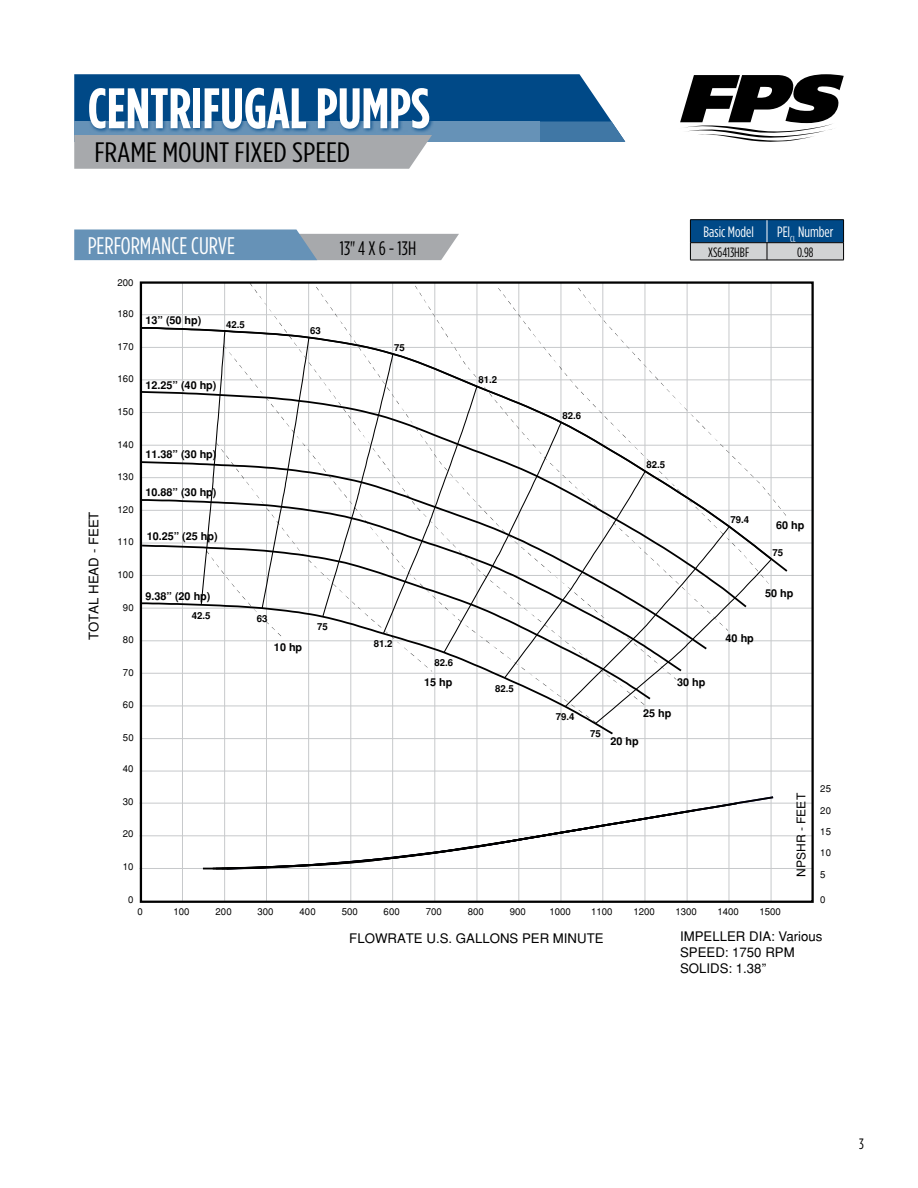
<style>
.page{position:relative;width:918px;height:1188px;background:#fff}
.page>*{position:absolute;margin:0;border:0;box-sizing:border-box;transform-origin:0 0}
.t1{font:700 57px "Gotham Condensed";color:#fff}
.t2{font:28.05px "Gotham Condensed";color:#000;scale:1.18 1}
.t3{font:24px "Gotham Condensed";color:#fff}
.t4{font:19.5px "Gotham Condensed";color:#000}
.t5{font:15px "Gotham Condensed";color:#fff}
.t6{font:15px "Gotham Condensed";color:#000}
.t7{font:13.5px "Gotham Condensed";color:#000}
.t8{font:13.2px/15.9px "Helvetica";color:#000}
.t9{font:12px "Helvetica";color:#000}
.t10{font:700 10.8px "Helvetica";color:#000}
.t11{font:9.6px "Helvetica";color:#000}
.t12{font:700 9.6px "Helvetica";color:#000}
</style>
<div class="page">
<svg style="left:680px;top:74px;width:164px;height:68px"></svg>
<svg style="left:74px;top:74px;width:551px;height:95px"></svg>
<div style="left:87px;top:86px;width:347px;height:47px;background:#004987;opacity:.85"></div>
<hr style="left:139px;top:868px;width:673px;height:1px;background:#c7c9cb">
<hr style="left:139px;top:835px;width:673px;height:1px;background:#c7c9cb">
<hr style="left:141px;top:771px;width:672px;height:1px;background:#c7c9cb">
<hr style="left:141px;top:738px;width:672px;height:1px;background:#c7c9cb">
<hr style="left:729px;top:282px;width:1px;height:619px;background:#c7c9cb">
<hr style="left:141px;top:706px;width:672px;height:1px;background:#c7c9cb">
<hr style="left:687px;top:282px;width:1px;height:619px;background:#c7c9cb">
<hr style="left:141px;top:673px;width:672px;height:1px;background:#c7c9cb">
<hr style="left:645px;top:282px;width:1px;height:619px;background:#c7c9cb">
<hr style="left:141px;top:640px;width:672px;height:1px;background:#c7c9cb">
<hr style="left:602px;top:282px;width:1px;height:619px;background:#c7c9cb">
<hr style="left:141px;top:608px;width:672px;height:1px;background:#c7c9cb">
<hr style="left:561px;top:282px;width:1px;height:619px;background:#c7c9cb">
<hr style="left:141px;top:575px;width:672px;height:1px;background:#c7c9cb">
<hr style="left:518px;top:282px;width:1px;height:619px;background:#c7c9cb">
<hr style="left:141px;top:543px;width:672px;height:1px;background:#c7c9cb">
<hr style="left:477px;top:282px;width:1px;height:619px;background:#c7c9cb">
<hr style="left:141px;top:510px;width:672px;height:1px;background:#c7c9cb">
<hr style="left:434px;top:282px;width:1px;height:619px;background:#c7c9cb">
<hr style="left:141px;top:477px;width:672px;height:1px;background:#c7c9cb">
<hr style="left:392px;top:282px;width:1px;height:619px;background:#c7c9cb">
<hr style="left:141px;top:445px;width:672px;height:1px;background:#c7c9cb">
<hr style="left:350px;top:282px;width:1px;height:619px;background:#c7c9cb">
<hr style="left:141px;top:412px;width:672px;height:1px;background:#c7c9cb">
<hr style="left:308px;top:282px;width:1px;height:619px;background:#c7c9cb">
<hr style="left:141px;top:379px;width:672px;height:1px;background:#c7c9cb">
<hr style="left:266px;top:282px;width:1px;height:619px;background:#c7c9cb">
<hr style="left:141px;top:347px;width:672px;height:1px;background:#c7c9cb">
<hr style="left:224px;top:282px;width:1px;height:619px;background:#c7c9cb">
<hr style="left:141px;top:314px;width:672px;height:1px;background:#c7c9cb">
<hr style="left:182px;top:282px;width:1px;height:619px;background:#c7c9cb">
<hr style="left:139px;top:803px;width:673px;height:1px;background:#c7c9cb">
<hr style="left:771px;top:282px;width:1px;height:619px;background:#c7c9cb">
<svg style="left:201px;top:795px;width:574px;height:75px"></svg>
<svg style="left:139px;top:602px;width:473px;height:134px"></svg>
<svg style="left:200px;top:284px;width:586px;height:450px"></svg>
<svg style="left:140px;top:544px;width:512px;height:157px"></svg>
<svg style="left:74px;top:230px;width:385px;height:30px;background:#86a1b8"></svg>
<hr style="left:690px;top:260px;width:77px;height:1px;background:#000">
<hr style="left:767px;top:260px;width:77px;height:1px;background:#000">
<hr style="left:690px;top:219px;width:77px;height:1px;background:#000">
<hr style="left:767px;top:219px;width:77px;height:1px;background:#000">
<svg style="left:690px;top:220px;width:154px;height:40px;background:#567fa1"></svg>
<hr style="left:690px;top:242px;width:77px;height:1px;background:#000">
<hr style="left:767px;top:242px;width:77px;height:1px;background:#000">
<h1 class="t1" style="left:88px;top:75px;width:343px">CENTRIFUGAL PUMPS</h1>
<h2 class="t2" style="left:94px;top:136px;width:218px">FRAME MOUNT FIXED SPEED</h2>
<h3 class="t3" style="left:88px;top:232px;width:149px">PERFORMANCE CURVE</h3>
<h3 class="t4" style="left:340px;top:237px;width:78px">13" 4 X 6 - 13H</h3>
<p class="t11" style="left:118px;top:277px;width:18px">200</p>
<p class="t11" style="left:118px;top:308px;width:18px">180</p>
<p class="t11" style="left:118px;top:341px;width:18px">170</p>
<p class="t11" style="left:118px;top:373px;width:18px">160</p>
<p class="t11" style="left:118px;top:406px;width:18px">150</p>
<p class="t10" style="left:146px;top:314px;width:57px">13” (50 hp)</p>
<p class="t12" style="left:226px;top:319px;width:20px">42.5</p>
<p class="t10" style="left:146px;top:378px;width:72px">12.25” (40 hp)</p>
<p class="t12" style="left:310px;top:325px;width:12px">63</p>
<p class="t12" style="left:394px;top:342px;width:12px">75</p>
<h3 class="t8" style="left:86px;top:640px;width:130px;rotate:-90deg">TOTAL HEAD - FEET</h3>
<p class="t11" style="left:118px;top:439px;width:18px">140</p>
<p class="t11" style="left:118px;top:471px;width:18px">130</p>
<p class="t11" style="left:118px;top:504px;width:18px">120</p>
<p class="t11" style="left:118px;top:536px;width:18px">110</p>
<p class="t11" style="left:118px;top:569px;width:18px">100</p>
<p class="t11" style="left:123px;top:601px;width:12px">90</p>
<p class="t11" style="left:123px;top:634px;width:12px">80</p>
<p class="t11" style="left:123px;top:667px;width:12px">70</p>
<p class="t11" style="left:123px;top:699px;width:12px">60</p>
<p class="t11" style="left:123px;top:732px;width:12px">50</p>
<p class="t11" style="left:123px;top:763px;width:12px">40</p>
<p class="t10" style="left:146px;top:448px;width:72px">11.38” (30 hp)</p>
<p class="t10" style="left:146px;top:486px;width:72px">10.88” (30 hp)</p>
<p class="t10" style="left:147px;top:530px;width:72px">10.25” (25 hp)</p>
<p class="t10" style="left:146px;top:590px;width:66px">9.38” (20 hp)</p>
<p class="t12" style="left:192px;top:610px;width:20px">42.5</p>
<p class="t12" style="left:257px;top:613px;width:12px">63</p>
<p class="t10" style="left:274px;top:641px;width:30px">10 hp</p>
<p class="t12" style="left:317px;top:621px;width:12px">75</p>
<p class="t12" style="left:374px;top:638px;width:20px">81.2</p>
<p class="t12" style="left:435px;top:657px;width:20px">82.6</p>
<p class="t10" style="left:424px;top:675px;width:30px">15 hp</p>
<p class="t11" style="left:123px;top:796px;width:12px">30</p>
<p class="t11" style="left:123px;top:828px;width:12px">20</p>
<p class="t11" style="left:123px;top:861px;width:12px">10</p>
<p class="t11" style="left:128px;top:894px;width:7px">0</p>
<p class="t12" style="left:478px;top:374px;width:20px">81.2</p>
<p class="t12" style="left:495px;top:683px;width:20px">82.5</p>
<h3 class="t5" style="left:703px;top:223px;width:52px">Basic Model</h3>
<h3 class="t5" style="left:777px;top:223px;width:58px">PEI<sub>CL</sub> Number</h3>
<h3 class="t7" style="left:708px;top:244px;width:42px">XS6413HBF</h3>
<h3 class="t7" style="left:797px;top:244px;width:18px">0.98</h3>
<p class="t12" style="left:562px;top:410px;width:20px">82.6</p>
<p class="t12" style="left:646px;top:459px;width:20px">82.5</p>
<p class="t12" style="left:556px;top:711px;width:20px">79.4</p>
<p class="t12" style="left:590px;top:728px;width:12px">75</p>
<p class="t10" style="left:677px;top:675px;width:30px">30 hp</p>
<p class="t10" style="left:643px;top:706px;width:30px">25 hp</p>
<p class="t10" style="left:610px;top:735px;width:30px">20 hp</p>
<p class="t12" style="left:730px;top:515px;width:20px">79.4</p>
<p class="t10" style="left:776px;top:519px;width:30px">60 hp</p>
<p class="t12" style="left:773px;top:547px;width:12px">75</p>
<p class="t10" style="left:765px;top:587px;width:30px">50 hp</p>
<p class="t10" style="left:726px;top:632px;width:30px">40 hp</p>
<p class="t9" style="left:794px;top:877px;width:85px;rotate:-90deg">NPSHR - FEET</p>
<p class="t11" style="left:820px;top:783px;width:12px">25</p>
<p class="t11" style="left:820px;top:805px;width:12px">20</p>
<p class="t11" style="left:820px;top:826px;width:12px">15</p>
<p class="t11" style="left:820px;top:847px;width:12px">10</p>
<p class="t11" style="left:820px;top:869px;width:7px">5</p>
<p class="t11" style="left:820px;top:894px;width:7px">0</p>
<p class="t11" style="left:138px;top:906px;width:7px">0</p>
<p class="t11" style="left:173px;top:906px;width:18px">100</p>
<p class="t11" style="left:216px;top:906px;width:18px">200</p>
<p class="t11" style="left:257px;top:906px;width:18px">300</p>
<p class="t11" style="left:300px;top:906px;width:18px">400</p>
<p class="t11" style="left:342px;top:906px;width:18px">500</p>
<p class="t11" style="left:384px;top:906px;width:18px">600</p>
<p class="t11" style="left:426px;top:906px;width:18px">700</p>
<p class="t11" style="left:468px;top:906px;width:18px">800</p>
<p class="t11" style="left:510px;top:906px;width:18px">900</p>
<p class="t11" style="left:549px;top:906px;width:23px">1000</p>
<p class="t11" style="left:591px;top:906px;width:23px">1100</p>
<p class="t11" style="left:633px;top:906px;width:23px">1200</p>
<p class="t11" style="left:676px;top:906px;width:23px">1300</p>
<p class="t11" style="left:717px;top:906px;width:23px">1400</p>
<p class="t11" style="left:760px;top:906px;width:23px">1500</p>
<h3 class="t8" style="left:349px;top:930px;width:256px">FLOWRATE U.S. GALLONS PER MINUTE</h3>
<h3 class="t8" style="left:680px;top:928px;width:144px">IMPELLER DIA: Various<br>SPEED: 1750 RPM<br>SOLIDS: 1.38”</h3>
<h3 class="t6" style="left:859px;top:1135px;width:6px">3</h3>
</div>
